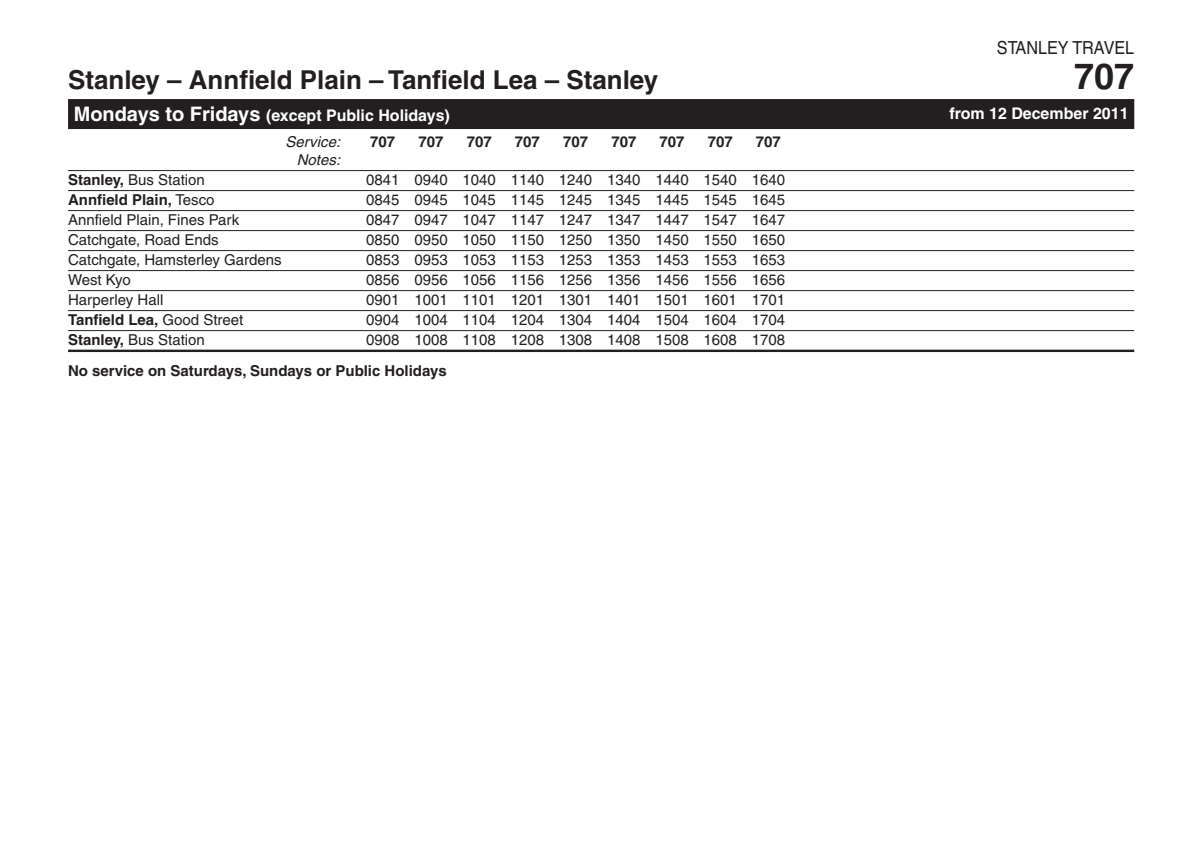
<style>
.page{position:relative;width:1191px;height:842px;background:#fff}
.page>*{position:absolute;margin:0;border:0;box-sizing:border-box;transform-origin:0 0}
.t1{font:700 36px "Helvetica LT";color:#231f20}
.t2{font:700 26px "Helvetica LT";color:#231f20}
.t3{font:18px "Helvetica LT";color:#231f20;scale:.9 1}
.t4{font:700 16px "Helvetica LT";color:#fff}
.t5{font:15px "Helvetica LT";color:#231f20}
.t6{font:700 15px "Helvetica LT";color:#231f20}
.t7{font:italic 15px "Helvetica LT";letter-spacing:.005em;color:#231f20}
.s1{font-size:20px}
.s2{font-weight:700}
.s3{font-weight:400}
</style>
<div class="page">
<div style="left:68px;top:99px;width:1066px;height:30px;background:#231f20"></div>
<hr style="left:68px;top:170px;width:1066px;height:1px;background:#231f20">
<hr style="left:68px;top:190px;width:1066px;height:1px;background:#231f20">
<hr style="left:68px;top:210px;width:1066px;height:1px;background:#231f20">
<hr style="left:68px;top:230px;width:1066px;height:1px;background:#231f20">
<hr style="left:68px;top:250px;width:1066px;height:1px;background:#231f20">
<hr style="left:68px;top:270px;width:1066px;height:1px;background:#231f20">
<hr style="left:68px;top:290px;width:1066px;height:1px;background:#231f20">
<hr style="left:68px;top:310px;width:1066px;height:1px;background:#231f20">
<hr style="left:68px;top:330px;width:1066px;height:1px;background:#231f20">
<hr style="left:68px;top:350px;width:1066px;height:2px;background:#231f20">
<p class="t3" style="left:996px;top:41px;width:154px">STANLEY TRAVEL</p>
<h2 class="t2" style="left:68px;top:70px;width:592px">Stanley – Annfield Plain – Tanfield Lea – Stanley</h2>
<h1 class="t1" style="left:1074px;top:63px;width:61px">707</h1>
<p class="t4" style="left:74px;top:109px;width:378px"><span class="s1">Mondays to Fridays</span> (except Public Holidays)</p>
<p class="t4" style="left:949px;top:107px;width:181px">from 12 December 2011</p>
<p class="t7" style="left:285px;top:136px;width:56px">Service:</p>
<p class="t6" style="left:370px;top:136px;width:26px">707</p>
<p class="t6" style="left:418px;top:136px;width:26px">707</p>
<p class="t6" style="left:467px;top:136px;width:26px">707</p>
<p class="t6" style="left:515px;top:136px;width:26px">707</p>
<p class="t6" style="left:563px;top:136px;width:26px">707</p>
<p class="t6" style="left:611px;top:136px;width:26px">707</p>
<p class="t6" style="left:659px;top:136px;width:26px">707</p>
<p class="t6" style="left:708px;top:136px;width:26px">707</p>
<p class="t6" style="left:756px;top:136px;width:26px">707</p>
<p class="t7" style="left:297px;top:154px;width:45px">Notes:</p>
<p class="t5" style="left:68px;top:174px;width:138px"><span class="s2">Stanley,</span> Bus Station</p>
<p class="t5" style="left:366px;top:174px;width:420px">0841 0940 1040 1140 1240 1340 1440 1540 1640</p>
<p class="t6" style="left:68px;top:194px;width:148px">Annfield Plain, <span class="s3">Tesco</span></p>
<p class="t5" style="left:366px;top:194px;width:420px">0845 0945 1045 1145 1245 1345 1445 1545 1645</p>
<p class="t5" style="left:68px;top:214px;width:173px">Annfield Plain, Fines Park</p>
<p class="t5" style="left:366px;top:214px;width:420px">0847 0947 1047 1147 1247 1347 1447 1547 1647</p>
<p class="t5" style="left:68px;top:234px;width:152px">Catchgate, Road Ends</p>
<p class="t5" style="left:366px;top:234px;width:420px">0850 0950 1050 1150 1250 1350 1450 1550 1650</p>
<p class="t5" style="left:68px;top:254px;width:215px">Catchgate, Hamsterley Gardens</p>
<p class="t5" style="left:366px;top:254px;width:420px">0853 0953 1053 1153 1253 1353 1453 1553 1653</p>
<p class="t5" style="left:68px;top:274px;width:64px">West Kyo</p>
<p class="t5" style="left:366px;top:274px;width:420px">0856 0956 1056 1156 1256 1356 1456 1556 1656</p>
<p class="t5" style="left:68px;top:294px;width:97px">Harperley Hall</p>
<p class="t5" style="left:366px;top:294px;width:420px">0901 1001 1101 1201 1301 1401 1501 1601 1701</p>
<p class="t6" style="left:68px;top:314px;width:177px">Tanfield Lea, <span class="s3">Good Street</span></p>
<p class="t5" style="left:366px;top:314px;width:420px">0904 1004 1104 1204 1304 1404 1504 1604 1704</p>
<p class="t5" style="left:68px;top:334px;width:138px"><span class="s2">Stanley,</span> Bus Station</p>
<p class="t5" style="left:366px;top:334px;width:420px">0908 1008 1108 1208 1308 1408 1508 1608 1708</p>
<p class="t6" style="left:68px;top:365px;width:380px">No service on Saturdays, Sundays or Public Holidays</p>
</div>
